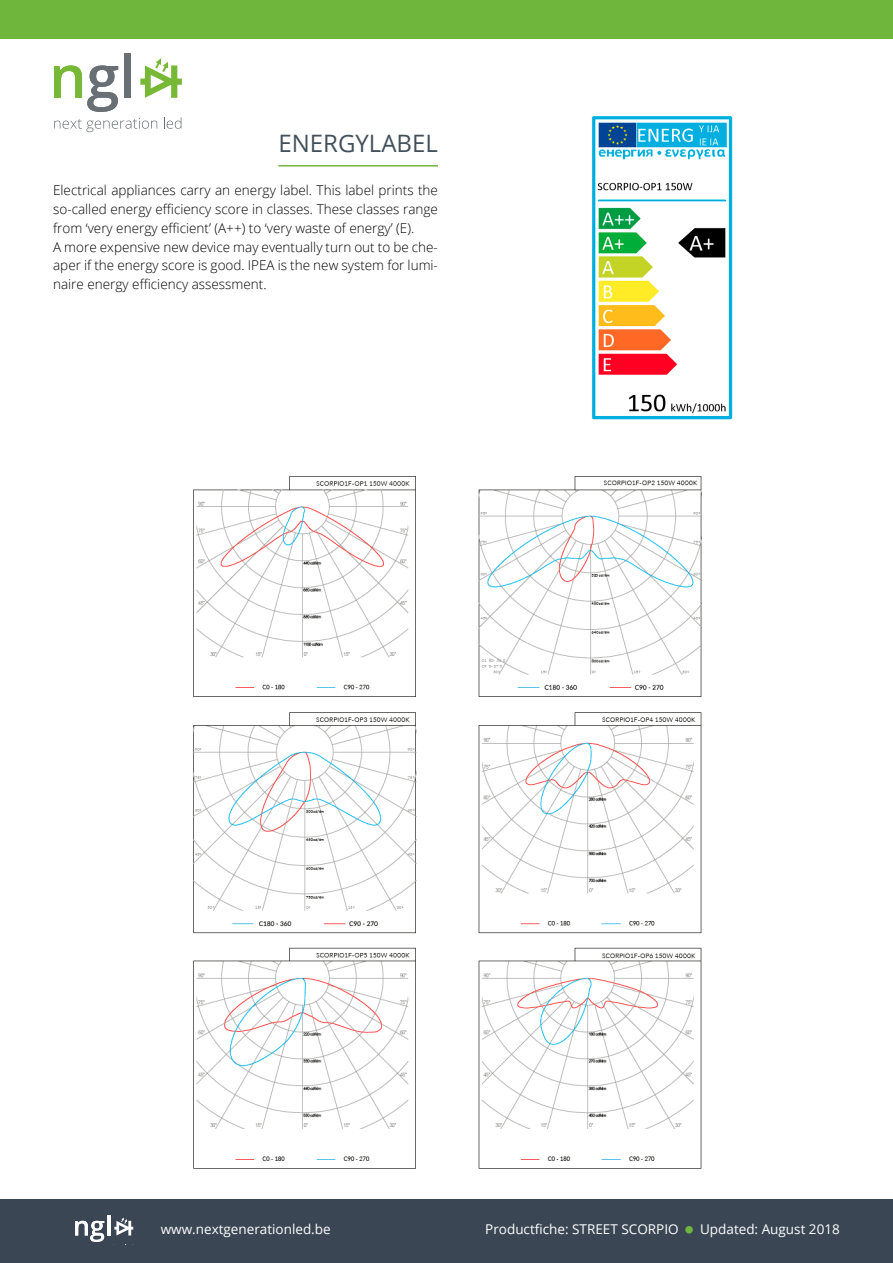
<style>
.page{position:relative;width:893px;height:1263px;background:#fff}
.page>*{position:absolute;margin:0;border:0;box-sizing:border-box;transform-origin:0 0}
.t1{font:24px "Open Sans";color:#42505b}
.t2{font:300 13.5px/18.8px "Open Sans";color:#000}
.t3{font:13.5px "Open Sans";color:#fff}
</style>
<div class="page">
<div style="left:0;top:1199px;width:893px;height:64px;background:#3a4653"></div>
<svg style="left:114px;top:1217px;width:19px;height:18px"></svg>
<svg style="left:75px;top:1221px;width:29px;height:21px"></svg>
<hr style="left:107px;top:1215px;width:3px;height:20px;background:#fff">
<svg style="left:140px;top:58px;width:42px;height:40px"></svg>
<svg style="left:54px;top:65px;width:64px;height:47px"></svg>
<div style="left:124px;top:53px;width:7px;height:45px;background:#687075"></div>
<svg style="left:54px;top:118px;width:103px;height:14px"></svg>
<svg style="left:164px;top:117px;width:17px;height:12px"></svg>
<div style="left:0;top:0;width:893px;height:38px;background:#6fb63d"></div>
<img style="left:592px;top:116px;width:141px;height:304px">
<hr style="left:278px;top:165px;width:160px;height:2px;background:#6fb63d">
<img style="left:193px;top:476px;width:509px;height:693px">
<h1 class="t1" style="left:278px;top:127px;width:161px">ENERGYLABEL</h1>
<p class="t2" style="left:53px;top:181px;width:386px">Electrical appliances carry an energy label. This label prints the so-called energy efficiency score in classes. These classes range from ‘very energy efficient’ (A++) to ‘very waste of energy’ (E).<br>A more expensive new device may eventually turn out to be che&shy;aper if the energy score is good. IPEA is the new system for lumi&shy;naire energy efficiency assessment.</p>
<p class="t3" style="left:161px;top:1220px;width:171px">www.nextgenerationled.be</p>
<p class="t3" style="left:485px;top:1220px;width:356px">Productfiche: STREET SCORPIO <sup>■</sup> Updated: August 2018</p>
</div>
